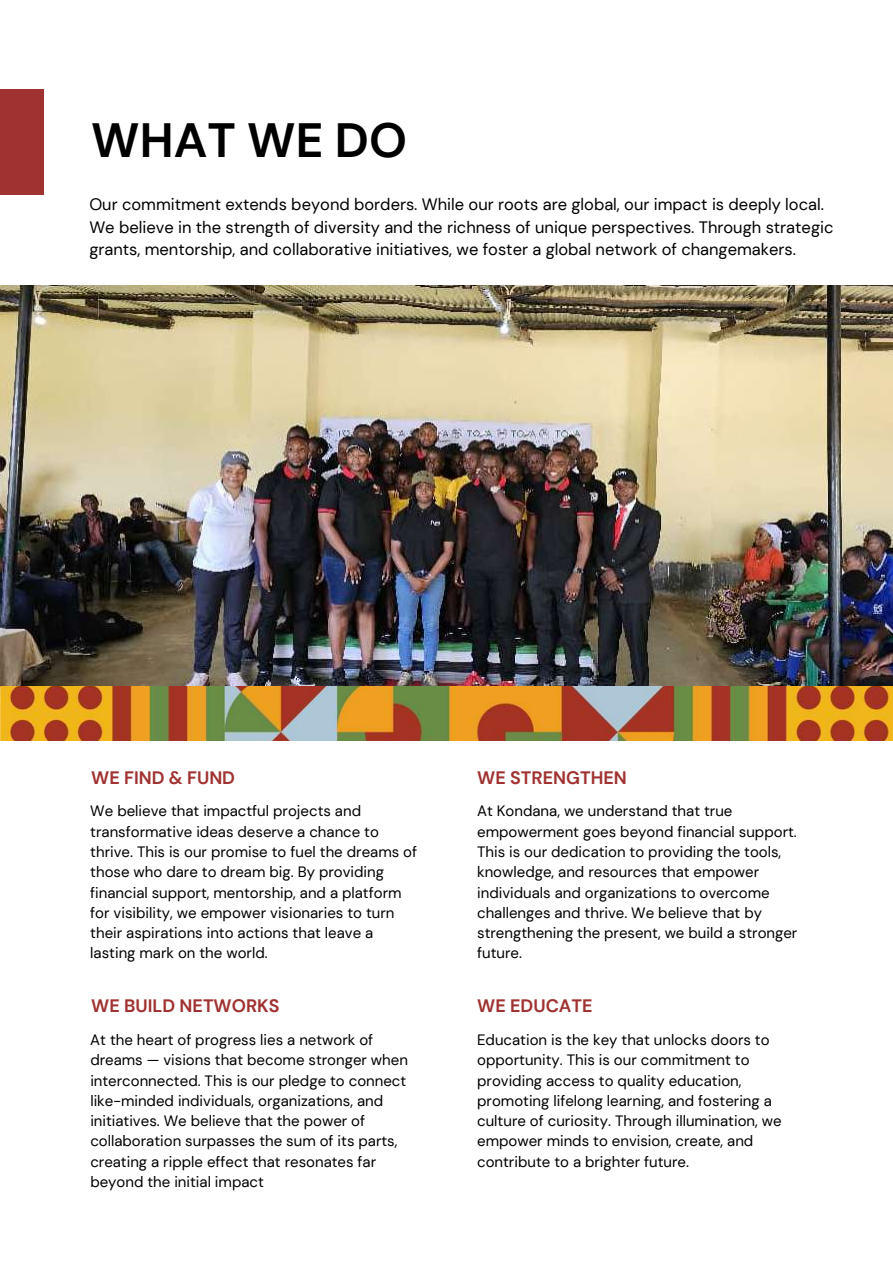
<style>
.page{position:relative;width:893px;height:1264px;background:#fff}
.page>*{position:absolute;margin:0;border:0;box-sizing:border-box;transform-origin:0 0}
.t1{font:700 48px "DM Sans";color:#000001}
.t2{font:700 18px "DM Sans";color:#a03231}
.t3{font:16.5px/22.5px "DM Sans";color:#000001}
.t4{font:15px/20.2px "DM Sans";color:#000001}
</style>
<div class="page">
<img style="left:0;top:285px;width:892px;height:455px">
<div style="left:0;top:89px;width:43px;height:106px;background:#a03231"></div>
<h1 class="t1" style="left:91px;top:110px;width:317px">WHAT WE DO</h1>
<p class="t3" style="left:89px;top:193px;width:745px">Our commitment extends beyond borders. While our roots are global, our impact is deeply local.<br>We believe in the strength of diversity and the richness of unique perspectives. Through strategic grants, mentorship, and collaborative initiatives, we foster a global network of changemakers.</p>
<p class="t2" style="left:91px;top:766px;width:145px">WE FIND &amp; FUND</p>
<p class="t4" style="left:90px;top:801px;width:328px">We believe that impactful projects and transformative ideas deserve a chance to thrive. This is our promise to fuel the dreams of those who dare to dream big. By providing financial support, mentorship, and a platform for visibility, we empower visionaries to turn their aspirations into actions that leave a lasting mark on the world.</p>
<p class="t2" style="left:91px;top:994px;width:190px">WE BUILD NETWORKS</p>
<p class="t4" style="left:90px;top:1029px;width:319px">At the heart of progress lies a network of dreams — visions that become stronger when interconnected. This is our pledge to connect like-minded individuals, organizations, and initiatives. We believe that the power of collaboration surpasses the sum of its parts, creating a ripple effect that resonates far beyond the initial impact</p>
<p class="t2" style="left:477px;top:766px;width:151px">WE STRENGTHEN</p>
<p class="t4" style="left:477px;top:801px;width:322px">At Kondana, we understand that true empowerment goes beyond financial support.<br>This is our dedication to providing the tools, knowledge, and resources that empower individuals and organizations to overcome challenges and thrive. We believe that by strengthening the present, we build a stronger future.</p>
<p class="t2" style="left:477px;top:994px;width:117px">WE EDUCATE</p>
<p class="t4" style="left:477px;top:1029px;width:306px">Education is the key that unlocks doors to opportunity. This is our commitment to providing access to quality education, promoting lifelong learning, and fostering a culture of curiosity. Through illumination, we empower minds to envision, create, and contribute to a brighter future.</p>
</div>
